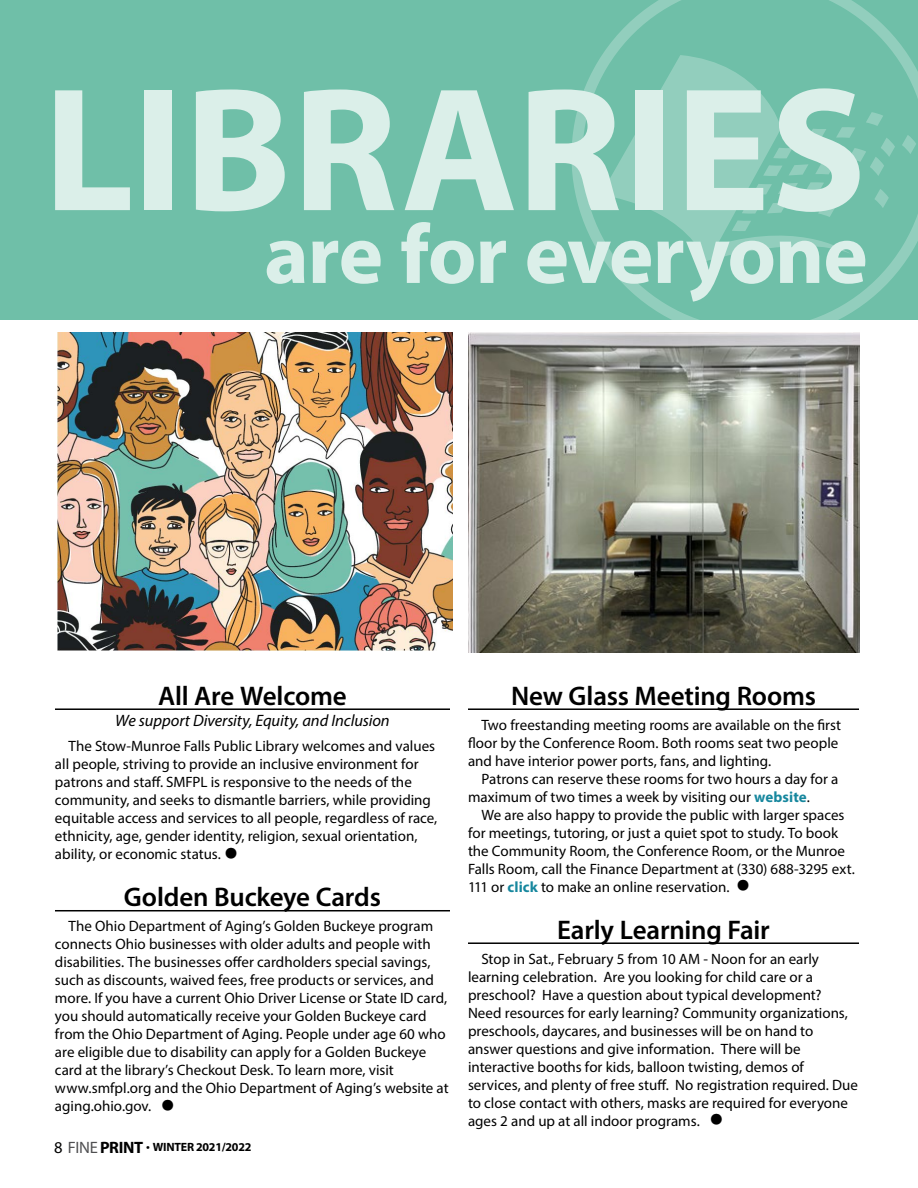
<style>
.page{position:relative;width:918px;height:1188px;background:#fff}
.page>*{position:absolute;margin:0;border:0;box-sizing:border-box;transform-origin:0 0}
.t1{font:700 177.6px "Myriad Pro";letter-spacing:.005em;color:#dbefe9}
.t2{font:700 84.45px "Myriad Pro";letter-spacing:-.015em;color:#dbefe9}
.t3{font:700 41.55px "Myriad Pro";color:#000}
.t4{font:600 27px "Myriad Pro";letter-spacing:-.01em;color:#000}
.t5{font:italic 16.5px "Myriad Pro";letter-spacing:-.005em;color:#000}
.t6{font:15px/18px "Myriad Pro";color:#000}
.t7{font:700 12px "Myriad Pro";letter-spacing:-.02em;color:#000}
.s1{font-weight:400;font-size:16.5px}
.s2{font-weight:400;font-size:16.5px;color:#4f4f51}
.s3{font-size:16.5px}
.s4{font-weight:400;font-size:13.5px}
.s5{font-weight:700;color:#17879e}
</style>
<div class="page">
<div style="left:0;top:0;width:918px;height:319px;background:#6fbfa8"></div>
<svg style="left:572px;top:0;width:346px;height:319px"></svg>
<svg style="left:902px;top:135px;width:14px;height:19px"></svg>
<svg style="left:874px;top:189px;width:15px;height:19px"></svg>
<svg style="left:763px;top:112px;width:132px;height:64px"></svg>
<hr style="left:55px;top:708px;width:395px;height:2px;background:#000">
<hr style="left:55px;top:910px;width:395px;height:1px;background:#000">
<hr style="left:468px;top:708px;width:391px;height:2px;background:#000">
<hr style="left:468px;top:942px;width:391px;height:2px;background:#000">
<img style="left:468px;top:333px;width:391px;height:320px">
<img style="left:58px;top:332px;width:395px;height:319px">
<h1 class="t1" style="left:43px;top:34px;width:824px">LIBRARIES</h1>
<h2 class="t2" style="left:264px;top:199px;width:605px">are for everyone</h2>
<h3 class="t4" style="left:158px;top:679px;width:190px">All Are Welcome</h3>
<p class="t5" style="left:115px;top:711px;width:276px">We support Diversity, Equity, and Inclusion</p>
<p class="t6" style="left:55px;top:737px;width:384px;text-indent:14px">The Stow-Munroe Falls Public Library welcomes and values all people, striving to provide an inclusive environment for patrons and staff. SMFPL is responsive to the needs of the community, and seeks to dismantle barriers, while providing equitable access and services to all people, regardless of race, ethnicity, age, gender identity, religion, sexual orientation, ability, or economic status.</p>
<h3 class="t3" style="left:224px;top:823px;width:16px">•</h3>
<h3 class="t4" style="left:124px;top:880px;width:259px">Golden Buckeye Cards</h3>
<p class="t6" style="left:55px;top:917px;width:395px;text-indent:14px">The Ohio Department of Aging’s Golden Buckeye program connects Ohio businesses with older adults and people with disabilities. The businesses offer cardholders special savings, such as discounts, waived fees, free products or services, and more. If you have a current Ohio Driver License or State ID card, you should automatically receive your Golden Buckeye card from the Ohio Department of Aging. People under age 60 who are eligible due to disability can apply for a Golden Buckeye card at the library’s Checkout Desk. To learn more, visit www.smfpl.org and the Ohio Department of Aging’s website at aging.ohio.gov.</p>
<h3 class="t3" style="left:161px;top:1075px;width:16px">•</h3>
<p class="t7" style="left:54px;top:1140px;width:199px"><span class="s1">8</span> <span class="s2">FINE</span><span class="s3">PRINT</span> <span class="s4">•</span> WINTER 2021/2022</p>
<h3 class="t4" style="left:511px;top:679px;width:306px">New Glass Meeting Rooms</h3>
<p class="t6" style="left:468px;top:715px;width:375px;text-indent:14px">Two freestanding meeting rooms are available on the first floor by the Conference Room. Both rooms seat two people and have interior power ports, fans, and lighting.</p>
<p class="t6" style="left:468px;top:769px;width:372px;text-indent:14px">Patrons can reserve these rooms for two hours a day for a maximum of two times a week by visiting our <span class="s5">website</span>.</p>
<p class="t6" style="left:468px;top:805px;width:388px;text-indent:14px">We are also happy to provide the public with larger spaces for meetings, tutoring, or just a quiet spot to study. To book the Community Room, the Conference Room, or the Munroe Falls Room, call the Finance Department at (330) 688-3295 ext.<br>111 or <span class="s5">click</span> to make an online reservation.</p>
<h3 class="t3" style="left:736px;top:855px;width:16px">•</h3>
<h3 class="t4" style="left:557px;top:913px;width:214px">Early Learning Fair</h3>
<p class="t6" style="left:468px;top:949px;width:392px;text-indent:14px">Stop in Sat., February 5 from 10 AM - Noon for an early learning celebration. Are you looking for child care or a preschool? Have a question about typical development?<br>Need resources for early learning? Community organizations, preschools, daycares, and businesses will be on hand to answer questions and give information. There will be interactive booths for kids, balloon twisting, demos of services, and plenty of free stuff. No registration required. Due to close contact with others, masks are required for everyone ages 2 and up at all indoor programs.</p>
<h3 class="t3" style="left:709px;top:1089px;width:16px">•</h3>
</div>
